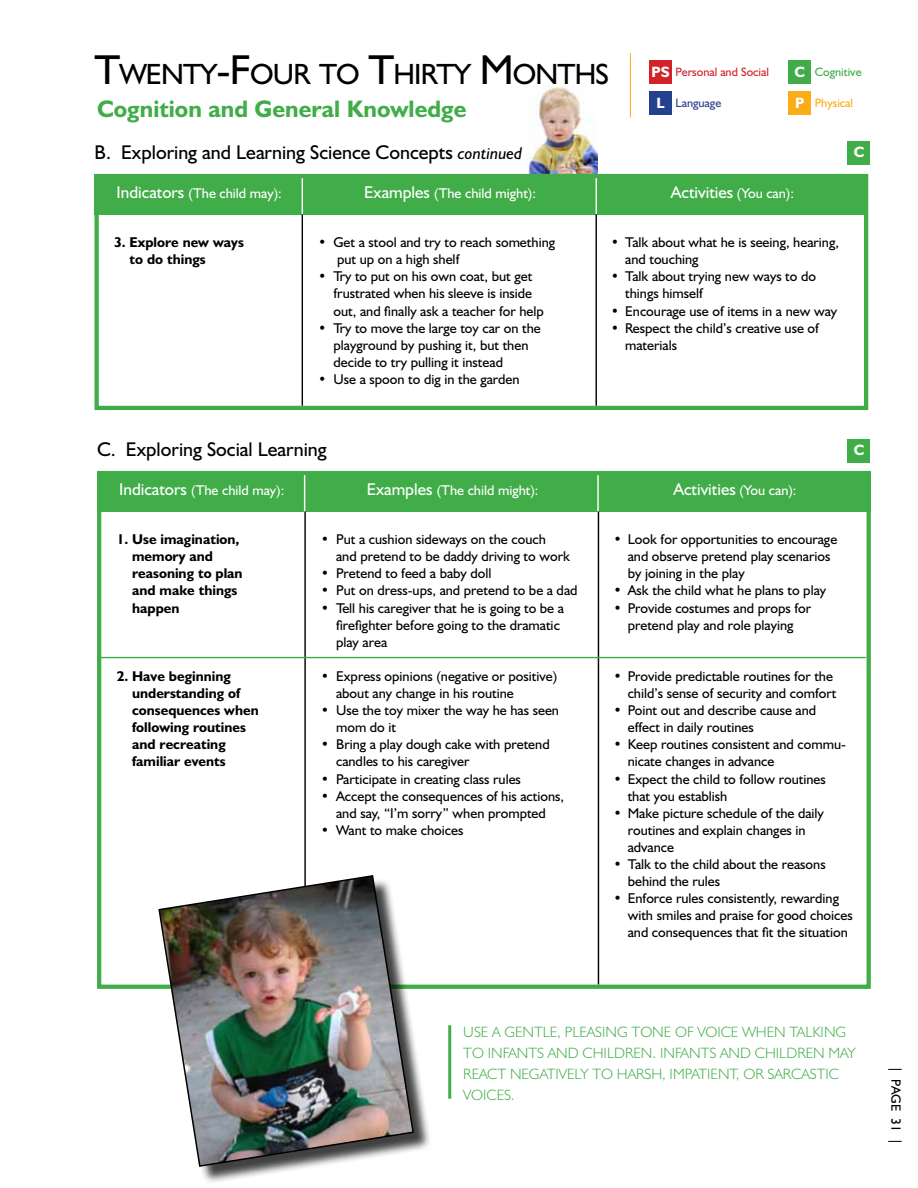
<style>
.page{position:relative;width:918px;height:1188px;background:#fff}
.page>*{position:absolute;margin:0;border:0;box-sizing:border-box;transform-origin:0 0}
.t1{font:29.4px "Humanist 521 BT";letter-spacing:-.03em;color:#000}
.t2{font:700 24px "Humanist 521 BT";color:#41ad49}
.t3{font:19.95px "Humanist 521 BT";color:#000}
.t4{font:17.1px "Humanist 521 BT";color:#fff}
.t5{font:300 15px "Humanist 521 BT";color:#41ad49}
.t6{font:700 15px/30.8px "Humanist 521 BT";color:#fff;text-align:center}
.t7{font:14.25px/17.1px "Humanist 521 BT";color:#000}
.t8{font:700 14.25px/17.1px "Humanist 521 BT";color:#000}
.t9{font:14.25px "Humanist 521 BT";color:#fff}
.t10{font:13.5px "Humanist 521 BT";color:#000}
.t11{font:12.15px "Humanist 521 BT";color:#d2232a}
.t12{font:12.15px "Humanist 521 BT";color:#41ad49}
.t13{font:12.15px "Humanist 521 BT";color:#25408f}
.t14{font:12.15px "Humanist 521 BT";color:#fbad18}
.s1{font-size:42px}
.s2{font-style:italic;font-size:17.1px}
.s3{font-size:17.1px}
.s4{font-size:14.25px}
</style>
<div class="page">
<div style="left:649px;top:61px;width:23px;height:23px;background:#d2232a"></div>
<div style="left:649px;top:91px;width:23px;height:24px;background:#25408f"></div>
<div style="left:788px;top:61px;width:23px;height:23px;background:#41ad49"></div>
<div style="left:788px;top:91px;width:23px;height:24px;background:#fbad18"></div>
<hr style="left:630px;top:53px;width:1px;height:65px;background:#fbad18">
<img style="left:528px;top:86px;width:69px;height:88px">
<div style="left:94px;top:174px;width:774px;height:40px;background:#41ad49"></div>
<hr style="left:302px;top:214px;width:1px;height:192px;background:#000">
<hr style="left:596px;top:214px;width:1px;height:192px;background:#000">
<hr style="left:302px;top:174px;width:1px;height:40px;background:#fff">
<hr style="left:596px;top:174px;width:1px;height:40px;background:#fff">
<div style="left:95px;top:174px;width:773px;height:236px;border:4px solid #41ad49"></div>
<div style="left:97px;top:471px;width:774px;height:40px;background:#41ad49"></div>
<hr style="left:304px;top:511px;width:2px;height:474px;background:#000">
<hr style="left:598px;top:511px;width:1px;height:474px;background:#000">
<hr style="left:97px;top:657px;width:769px;height:1px;background:#41ad49">
<hr style="left:304px;top:471px;width:1px;height:40px;background:#fff">
<hr style="left:597px;top:471px;width:2px;height:40px;background:#fff">
<div style="left:97px;top:471px;width:774px;height:518px;border:4px solid #41ad49"></div>
<hr style="left:448px;top:1025px;width:3px;height:74px;background:#41ad49">
<div style="left:848px;top:141px;width:22px;height:23px;background:#41ad49"></div>
<div style="left:848px;top:439px;width:22px;height:24px;background:#41ad49"></div>
<div style="left:161px;top:877px;width:271px;height:308px;background:#000;opacity:.75"></div>
<img style="left:157px;top:874px;width:258px;height:294px">
<h1 class="t1" style="left:94px;top:56px;width:516px"><span class="s1">T</span>WENTY<span class="s1">-F</span>OUR TO <span class="s1">T</span>HIRTY <span class="s1">M</span>ONTHS</h1>
<p class="t6" style="left:795px;top:56px;width:12px">C</p>
<h2 class="t2" style="left:97px;top:94px;width:371px">Cognition and General Knowledge</h2>
<p class="t6" style="left:651px;top:56px;width:20px">PS<br>L</p>
<p class="t11" style="left:676px;top:65px;width:95px">Personal and Social</p>
<p class="t13" style="left:676px;top:95px;width:47px">Language</p>
<p class="t6" style="left:795px;top:87px;width:11px">P</p>
<h3 class="t3" style="left:94px;top:140px;width:429px">B. Exploring and Learning Science Concepts <span class="s2">continued</span></h3>
<p class="t9" style="left:117px;top:185px;width:167px"><span class="s3">Indicators</span> (The child may):</p>
<p class="t9" style="left:364px;top:185px;width:173px"><span class="s3">Examples</span> (The child might):</p>
<p class="t4" style="left:671px;top:182px;width:125px">Activities <span class="s4">(You can):</span></p>
<p class="t12" style="left:815px;top:65px;width:48px">Cognitive</p>
<p class="t14" style="left:815px;top:95px;width:40px">Physical</p>
<p class="t6" style="left:854px;top:137px;width:12px">C</p>
<p class="t8" style="left:130px;top:233px;width:116px;text-indent:-15px">3. Explore new ways to do things</p>
<p class="t7" style="left:337px;top:233px;width:220px;text-indent:-19px">• Get a stool and try to reach something put up on a high shelf</p>
<p class="t7" style="left:334px;top:268px;width:212px;text-indent:-15px">• Try to put on his own coat, but get frustrated when his sleeve is inside out, and finally ask a teacher for help</p>
<p class="t7" style="left:334px;top:319px;width:209px;text-indent:-15px">• Try to move the large toy car on the playground by pushing it, but then decide to try pulling it instead</p>
<p class="t7" style="left:318px;top:370px;width:203px">• Use a spoon to dig in the garden</p>
<p class="t7" style="left:625px;top:233px;width:215px;text-indent:-14px">• Talk about what he is seeing, hearing, and touching</p>
<p class="t7" style="left:625px;top:268px;width:192px;text-indent:-14px">• Talk about trying new ways to do things himself</p>
<p class="t7" style="left:611px;top:302px;width:228px">• Encourage use of items in a new way</p>
<p class="t7" style="left:625px;top:319px;width:195px;text-indent:-14px">• Respect the child’s creative use of materials</p>
<h3 class="t3" style="left:97px;top:437px;width:231px">C. Exploring Social Learning</h3>
<p class="t9" style="left:119px;top:482px;width:167px"><span class="s3">Indicators</span> (The child may):</p>
<p class="t9" style="left:367px;top:482px;width:173px"><span class="s3">Examples</span> (The child might):</p>
<p class="t4" style="left:673px;top:479px;width:125px">Activities <span class="s4">(You can):</span></p>
<p class="t6" style="left:854px;top:435px;width:12px">C</p>
<p class="t8" style="left:132px;top:530px;width:112px;text-indent:-15px">1. Use imagination, memory and reasoning to plan and make things happen</p>
<p class="t8" style="left:132px;top:667px;width:128px;text-indent:-15px">2. Have beginning understanding of consequences when following routines and recreating familiar events</p>
<p class="t7" style="left:336px;top:530px;width:235px;text-indent:-15px">• Put a cushion sideways on the couch and pretend to be daddy driving to work</p>
<p class="t7" style="left:321px;top:565px;width:172px">• Pretend to feed a baby doll</p>
<p class="t7" style="left:321px;top:582px;width:258px">• Put on dress-ups, and pretend to be a dad</p>
<p class="t7" style="left:336px;top:599px;width:229px;text-indent:-15px">• Tell his caregiver that he is going to be a firefighter before going to the dramatic play area</p>
<p class="t7" style="left:336px;top:667px;width:223px;text-indent:-15px">• Express opinions (negative or positive) about any change in his routine</p>
<p class="t7" style="left:336px;top:701px;width:224px;text-indent:-15px">• Use the toy mixer the way he has seen mom do it</p>
<p class="t7" style="left:336px;top:736px;width:215px;text-indent:-15px">• Bring a play dough cake with pretend candles to his caregiver</p>
<p class="t7" style="left:321px;top:770px;width:202px">• Participate in creating class rules</p>
<p class="t7" style="left:321px;top:787px;width:245px;text-align:center">• Accept the consequences of his actions, and say, “I’m sorry” when prompted</p>
<p class="t7" style="left:321px;top:821px;width:144px">• Want to make choices</p>
<p class="t7" style="left:628px;top:530px;width:211px;text-indent:-14px">• Look for opportunities to encourage and observe pretend play scenarios by joining in the play</p>
<p class="t7" style="left:613px;top:582px;width:214px">• Ask the child what he plans to play</p>
<p class="t7" style="left:613px;top:599px;width:199px;text-align:center">• Provide costumes and props for pretend play and role playing</p>
<p class="t7" style="left:613px;top:667px;width:224px;text-align:right">• Provide predictable routines for the child’s sense of security and comfort</p>
<p class="t7" style="left:628px;top:701px;width:190px;text-indent:-14px">• Point out and describe cause and effect in daily routines</p>
<p class="t7" style="left:628px;top:736px;width:220px;text-indent:-14px">• Keep routines consistent and commu&shy;nicate changes in advance</p>
<p class="t7" style="left:628px;top:770px;width:200px;text-indent:-14px">• Expect the child to follow routines that you establish</p>
<p class="t7" style="left:628px;top:804px;width:198px;text-indent:-14px">• Make picture schedule of the daily routines and explain changes in advance</p>
<p class="t7" style="left:628px;top:855px;width:200px;text-indent:-14px">• Talk to the child about the reasons behind the rules</p>
<p class="t7" style="left:628px;top:890px;width:227px;text-indent:-14px">• Enforce rules consistently, rewarding with smiles and praise for good choices and consequences that fit the situation</p>
<p class="t5" style="left:463px;top:1022px;width:51px">USE AGENTLE</p>
<p class="t5" style="left:557px;top:1022px;width:16px">, PLEAS</p>
<p class="t5" style="left:602px;top:1022px;width:41px">ING TONE</p>
<p class="t5" style="left:675px;top:1022px;width:161px">OF VOICE WHEN TALKING</p>
<p class="t5" style="left:463px;top:1043px;width:38px">TO INFANTS</p>
<p class="t5" style="left:548px;top:1043px;width:12px">AND</p>
<p class="t5" style="left:583px;top:1043px;width:35px">CHILDREN</p>
<p class="t5" style="left:652px;top:1043px;width:17px">. INFANTS</p>
<p class="t5" style="left:720px;top:1043px;width:12px">AND</p>
<p class="t5" style="left:755px;top:1043px;width:35px">CHILDREN</p>
<p class="t5" style="left:829px;top:1043px;width:10px">MAY</p>
<p class="t5" style="left:463px;top:1064px;width:57px">REACTNEGAT</p>
<p class="t5" style="left:556px;top:1064px;width:127px">IVELY TO HARSH, IMPAT</p>
<p class="t5" style="left:707px;top:1064px;width:133px">IENT, ORSARCASTIC</p>
<p class="t5" style="left:463px;top:1085px;width:53px">VOICES.</p>
<p class="t10" style="left:904px;top:1066px;width:81px;rotate:90deg">| PAGE 31 |</p>
</div>
